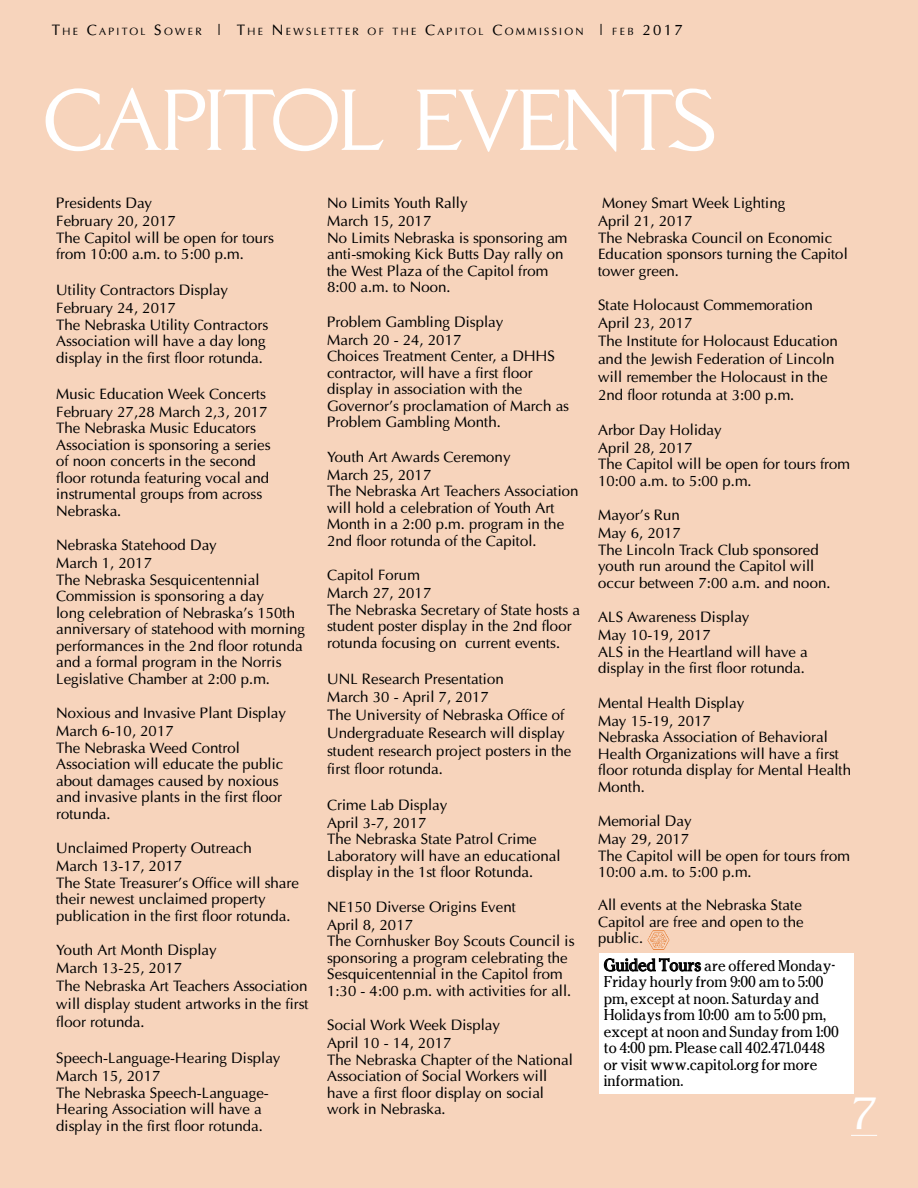
<style>
.page{position:relative;width:918px;height:1188px;background:#f7d4bc}
.page>*{position:absolute;margin:0;border:0;box-sizing:border-box;transform-origin:0 0}
.t1{font:86.1px "Inscription";letter-spacing:-.065em;color:#fff}
.t2{font:45px "Inscription";color:#fff}
.t3{font:15px/16.5px "Optima";color:#000}
.t4{font:13.5px/16.5px "Cheltenham";color:#000}
.t5{font:10.5px "Optima";letter-spacing:.215em;color:#000}
.s1{font-size:15px}
</style>
<div class="page">
<svg style="left:851px;top:1135px;width:26px;height:1px"></svg>
<div style="left:599px;top:954px;width:255px;height:140px;background:#fff"></div>
<svg style="left:604px;top:958px;width:97px;height:14px"></svg>
<img style="left:648px;top:930px;width:22px;height:19px">
<p class="t5" style="left:52px;top:25px;width:632px"><span class="s1">T</span>HE <span class="s1">C</span>APITOL <span class="s1">S</span> OWER <span class="s1">| T</span>HE <span class="s1">N</span>EWSLETT ER OF THE <span class="s1">C</span>APITOL <span class="s1">C</span>OMMISSION <span class="s1">|</span> FEB <span class="s1">2017</span></p>
<h1 class="t1" style="left:40px;top:82px;width:681px">CAPITOL EVENTS</h1>
<p class="t3" style="left:56px;top:194px;width:121px;line-height:18px">Presidents Day<br>February 20, 2017</p>
<p class="t3" style="left:56px;top:229px;width:219px">The Capitol will be open for tours from 10:00 a.m. to 5:00 p.m.</p>
<p class="t3" style="left:56px;top:281px;width:173px;line-height:18px">Utility Contractors Display<br>February 24, 2017</p>
<p class="t3" style="left:56px;top:316px;width:214px">The Nebraska Utility Contractors<br>Association will have a day long display in the first floor rotunda.</p>
<p class="t3" style="left:56px;top:385px;width:213px;line-height:18px">Music Education Week Concerts<br>February 27,28 March 2,3, 2017</p>
<p class="t3" style="left:56px;top:420px;width:216px">The Nebraska Music Educators<br>Association is sponsoring a series of noon concerts in the second floor rotunda featuring vocal and instrumental groups from across<br>Nebraska.</p>
<p class="t3" style="left:56px;top:536px;width:162px;line-height:18px">Nebraska Statehood Day<br>March 1, 2017</p>
<p class="t3" style="left:56px;top:571px;width:250px">The Nebraska Sesquicentennial Commission is sponsoring a day<br>long celebration of Nebraska’s 150th anniversary of statehood with morning performances in the 2nd floor rotunda and a formal program in the Norris Legislative Chamber at 2:00 p.m.</p>
<p class="t3" style="left:56px;top:704px;width:231px;line-height:18px">Noxious and I nvasive Plant Display<br>March 6-10, 2017</p>
<p class="t3" style="left:56px;top:739px;width:229px">The Nebraska Weed Control<br>Association will educate the public about damages caused by noxious and invasive plants in the first floor rotunda.</p>
<p class="t3" style="left:56px;top:839px;width:197px;line-height:18px">Unclaimed Property Outreach<br>March 13-17, 2017</p>
<p class="t3" style="left:56px;top:874px;width:244px">The State Treasurer’s Office will share their newest unclaimed property publication in the first floor rotunda.</p>
<p class="t3" style="left:56px;top:941px;width:254px;line-height:18px">Youth Art Month Display<br>March 13-25, 2017<br>The Nebraska Art Teachers Association will display student artworks in the first floor rotunda.</p>
<p class="t3" style="left:56px;top:1049px;width:226px;line-height:18px">Speech-Language-Hearing Display<br>March 15, 2017</p>
<p class="t3" style="left:56px;top:1084px;width:214px">The Nebraska Speech-Language-<br>Hearing Association will have a display in the first floor rotunda.</p>
<p class="t3" style="left:327px;top:194px;width:142px;line-height:18px">No Limits Youth Rally<br>March 15, 2017</p>
<p class="t3" style="left:327px;top:229px;width:242px">No Limits Nebraska is sponsoring am anti-smoking Kick Butts Day rally on the West Plaza of the Capitol from<br>8:00 a.m. to Noon.</p>
<p class="t3" style="left:327px;top:313px;width:178px;line-height:18px">Problem Gambling Display<br>March 20 - 24, 2017</p>
<p class="t3" style="left:327px;top:348px;width:243px">Choices Treatment Center, a DHHS contractor, will have a first floor display in association with the<br>Governor’s proclamation of March as<br>Problem Gambling Month.</p>
<p class="t3" style="left:327px;top:448px;width:185px;line-height:18px">Youth Art Awards Ceremony<br>March 25, 2017</p>
<p class="t3" style="left:327px;top:483px;width:253px">The Nebraska Art Teachers Association will hold a celebration of Youth Art Month in a 2:00 p.m. program in the 2nd floor rotunda of the Capitol.</p>
<p class="t3" style="left:327px;top:566px;width:106px;line-height:18px">Capitol Forum<br>March 27, 2017</p>
<p class="t3" style="left:327px;top:601px;width:254px">The Nebraska Secretary of State hosts a student poster display in the 2nd floor rotunda focusing on current events.</p>
<p class="t3" style="left:327px;top:670px;width:246px;line-height:18px">UNL Research Presentation<br>March 30 - April 7, 2017<br>The University of Nebraska Office of<br>Undergraduate Research will display student research project posters in the first floor rotunda.</p>
<p class="t3" style="left:327px;top:796px;width:122px;line-height:18px">Crime Lab Display<br>April 3-7, 2017</p>
<p class="t3" style="left:327px;top:831px;width:235px">The Nebraska State Patrol Crime<br>Laboratory will have an educational display in the 1st floor Rotunda.</p>
<p class="t3" style="left:327px;top:898px;width:190px;line-height:18px">NE150 Diverse Origins Event<br>April 8, 2017</p>
<p class="t3" style="left:327px;top:933px;width:249px">The Cornhusker Boy Scouts Council is sponsoring a program celebrating the Sesquicentennial in the Capitol from 1:30 - 4:00 p.m. with activities for all.</p>
<p class="t3" style="left:327px;top:1016px;width:174px;line-height:18px">Social Work Week Display<br>April 10 - 14, 2017</p>
<p class="t3" style="left:327px;top:1051px;width:247px">The Nebraska Chapter of the National<br>Association of Social Workers will have a first floor display on social work in Nebraska.</p>
<p class="t3" style="left:598px;top:194px;width:189px;line-height:18px">Money Smart Week Lighting<br>April 21, 2017</p>
<p class="t3" style="left:598px;top:229px;width:251px">The Nebraska Council on Economic<br>Education sponsors turning the Capitol tower green.</p>
<p class="t3" style="left:598px;top:296px;width:241px;line-height:18px">State Holocaust Commemoration<br>April 23, 2017<br>The I nstitute for Holocaust Education and the Jewish Federation of Lincoln will remember the Holocaust in the<br>2nd floor rotunda at 3:00 p.m.</p>
<p class="t3" style="left:598px;top:421px;width:125px;line-height:18px">Arbor Day Holiday<br>April 28, 2017</p>
<p class="t3" style="left:598px;top:456px;width:254px">The Capitol will be open for tours from<br>10:00 a.m. to 5:00 p.m.</p>
<p class="t3" style="left:598px;top:506px;width:84px;line-height:18px">Mayor’s Run<br>May 6, 2017</p>
<p class="t3" style="left:598px;top:541px;width:234px">The Lincoln Track Club sponsored youth run around the Capitol will occur between 7:00 a.m. and noon.</p>
<p class="t3" style="left:598px;top:608px;width:153px;line-height:18px">ALS Awareness Display<br>May 10-19, 2017</p>
<p class="t3" style="left:598px;top:643px;width:211px">ALS in the Heartland will have a display in the first floor rotunda.</p>
<p class="t3" style="left:598px;top:694px;width:148px;line-height:18px">Mental Health Display<br>May 15-19, 2017</p>
<p class="t3" style="left:598px;top:729px;width:254px">Nebraska Association of Behavioral<br>Health Organizations will have a first floor rotunda display for Mental Health<br>Month.</p>
<p class="t3" style="left:598px;top:812px;width:95px;line-height:18px">Memorial Day<br>May 29, 2017</p>
<p class="t3" style="left:598px;top:847px;width:254px">The Capitol will be open for tours from<br>10:00 a.m. to 5:00 p.m.</p>
<p class="t3" style="left:598px;top:897px;width:207px;text-align:justify">All events at the Nebraska State Capitol are free and open to the public.</p>
<p class="t4" style="left:604px;top:957px;width:237px"><span class="s1">Guided Tours</span> are offered Monday-<br>Friday hourly from 9:00 am to 5:00 pm, except at noon. Saturday and<br>Holidays from 10:00 am to 5:00 pm, except at noon and Sunday from 1:00 to 4:00 pm. Please call 402.471.0448 or visit www.capitol.org for more information.</p>
<h2 class="t2" style="left:851px;top:1094px;width:28px">7</h2>
</div>
